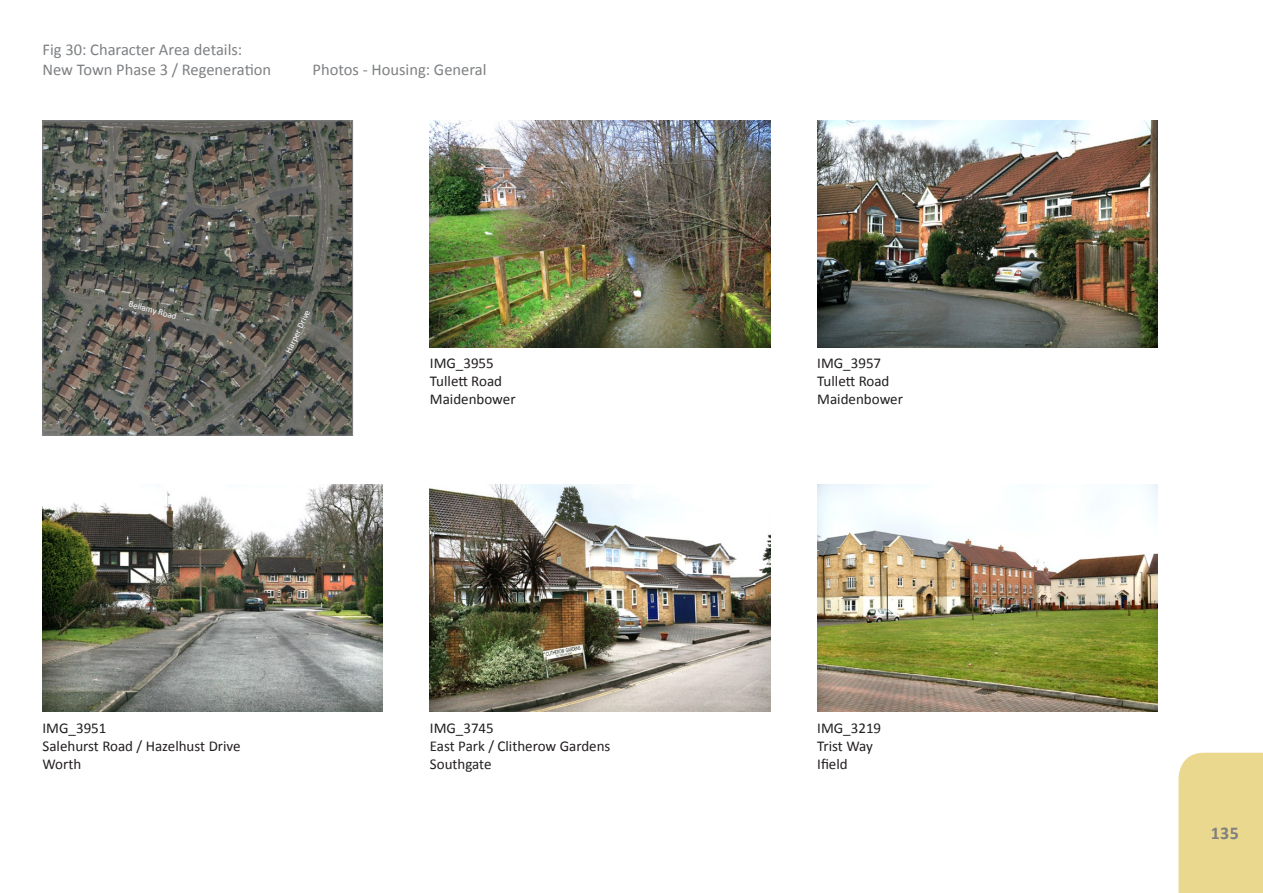
<style>
.page{position:relative;width:1263px;height:893px;background:#fff}
.page>*{position:absolute;margin:0;border:0;box-sizing:border-box;transform-origin:0 0}
.t1{font:700 18px "Calibri";color:#808080}
.t2{font:16.5px/19.8px "Calibri";color:#7e8083}
.t3{font:15px/18px "Calibri";color:#231f20}
.t4{font:9px "Calibri";color:#fff}
</style>
<div class="page">
<img style="left:45px;top:122px;width:306px;height:311px">
<div style="left:43px;top:120px;width:310px;height:315px;border:1px solid #808285"></div>
<img style="left:430px;top:120px;width:340px;height:227px">
<img style="left:430px;top:485px;width:340px;height:226px">
<img style="left:817px;top:120px;width:340px;height:227px">
<img style="left:43px;top:485px;width:340px;height:226px">
<img style="left:817px;top:485px;width:340px;height:226px">
<div style="left:1178px;top:753px;width:85px;height:140px;background:#ead88e"></div>
<p class="t2" style="left:43px;top:39px;width:230px">Fig 30: Character Area details:<br>New Town Phase 3 / Regeneration</p>
<p class="t2" style="left:313px;top:59px;width:175px">Photos - Housing: General</p>
<p class="t4" style="left:130px;top:298px;width:51px;rotate:15deg">Bellamy Road</p>
<p class="t4" style="left:283px;top:350px;width:48px;rotate:-65deg">Harper Drive</p>
<p class="t3" style="left:430px;top:354px;width:87px">IMG_3955<br>Tullett Road<br>Maidenbower</p>
<p class="t3" style="left:43px;top:718px;width:200px">IMG_3951<br>Salehurst Road / Hazelhust Drive<br>Worth</p>
<p class="t3" style="left:430px;top:718px;width:182px">IMG_3745<br>East Park / Clitherow Gardens<br>Southgate</p>
<p class="t3" style="left:817px;top:354px;width:87px">IMG_3957<br>Tullett Road<br>Maidenbower</p>
<p class="t3" style="left:817px;top:718px;width:65px">IMG_3219<br>Trist Way<br>Ifield</p>
<p class="t1" style="left:1211px;top:822px;width:30px">135</p>
</div>
